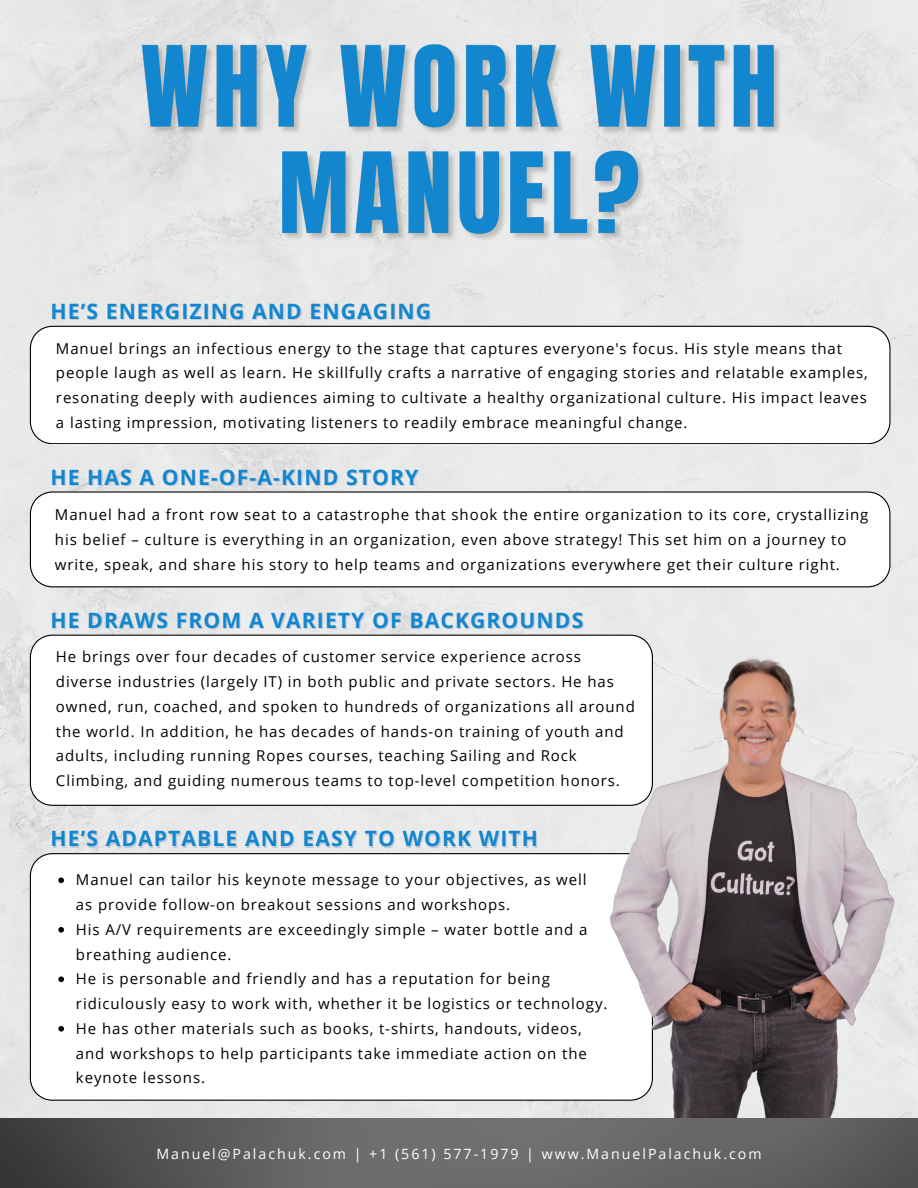
<style>
.page{position:relative;width:918px;height:1188px;background:#fff}
.page>*{position:absolute;margin:0;border:0;box-sizing:border-box;transform-origin:0 0}
.t1{font:700 21.15px "Open Sans";letter-spacing:.05em;color:#1286cf}
.t2{font:15px/24.8px "Open Sans";letter-spacing:.06em;color:#000}
.t3{font:14.1px "Open Sans";letter-spacing:.14em;color:#fff}
</style>
<div class="page">
<div style="left:0;top:0;width:918px;height:1119px;background:#e8e9e9"></div>
<svg style="left:30px;top:491px;width:860px;height:96px"></svg>
<svg style="left:30px;top:326px;width:860px;height:118px"></svg>
<svg style="left:30px;top:853px;width:579px;height:248px"></svg>
<img style="left:609px;top:656px;width:285px;height:463px">
<img style="left:0;top:1119px;width:918px;height:69px">
<svg style="left:58px;top:877px;width:6px;height:6px"></svg>
<svg style="left:58px;top:927px;width:6px;height:6px"></svg>
<svg style="left:58px;top:976px;width:6px;height:6px"></svg>
<svg style="left:58px;top:1026px;width:6px;height:6px"></svg>
<img style="left:138px;top:19px;width:649px;height:245px">
<svg style="left:30px;top:635px;width:623px;height:171px"></svg>
<h1 class="t1" style="left:51px;top:296px;width:382px">HE’S ENERGIZING AND ENGAGING</h1>
<p class="t2" style="left:56px;top:335px;width:813px">Manuel brings an infectious energy to the stage that captures everyone's focus. His style means that people laugh as well as learn. He skillfully crafts a narrative of engaging stories and relatable examples, resonating deeply with audiences aiming to cultivate a healthy organizational culture. His impact leaves a lasting impression, motivating listeners to readily embrace meaningful change.</p>
<h1 class="t1" style="left:51px;top:462px;width:369px">HE HAS A ONE-OF-A-KIND STORY</h1>
<p class="t2" style="left:55px;top:502px;width:815px">Manuel had a front row seat to a catastrophe that shook the entire organization to its core, crystallizing his belief – culture is everything in an organization, even above strategy! This set him on a journey to write, speak, and share his story to help teams and organizations everywhere get their culture right.</p>
<h1 class="t1" style="left:51px;top:605px;width:534px">HE DRAWS FROM A VARIETY OF BACKGROUNDS</h1>
<p class="t2" style="left:56px;top:644px;width:580px">He brings over four decades of customer service experience across diverse industries (largely IT) in both public and private sectors. He has owned, run, coached, and spoken to hundreds of organizations all around the world. In addition, he has decades of hands-on training of youth and adults, including running Ropes courses, teaching Sailing and Rock Climbing, and guiding numerous teams to top-level competition honors.</p>
<h1 class="t1" style="left:51px;top:824px;width:489px">HE’S ADAPTABLE AND EASY TO WORK WITH</h1>
<p class="t2" style="left:76px;top:867px;width:533px">Manuel can tailor his keynote message to your objectives, as well<br>as provide follow-on breakout sessions and workshops.<br>His A/V requirements are exceedingly simple – water bottle and a breathing audience.<br>He is personable and friendly and has a reputation for being ridiculously easy to work with, whether it be logistics or technology.<br>He has other materials such as books, t-shirts, handouts, videos, and workshops to help participants take immediate action on the keynote lessons.</p>
<p class="t3" style="left:156px;top:1144px;width:607px">Manuel@Palachuk.com | +1 (561) 577-1979 | www.ManuelPalachuk.com</p>
</div>
